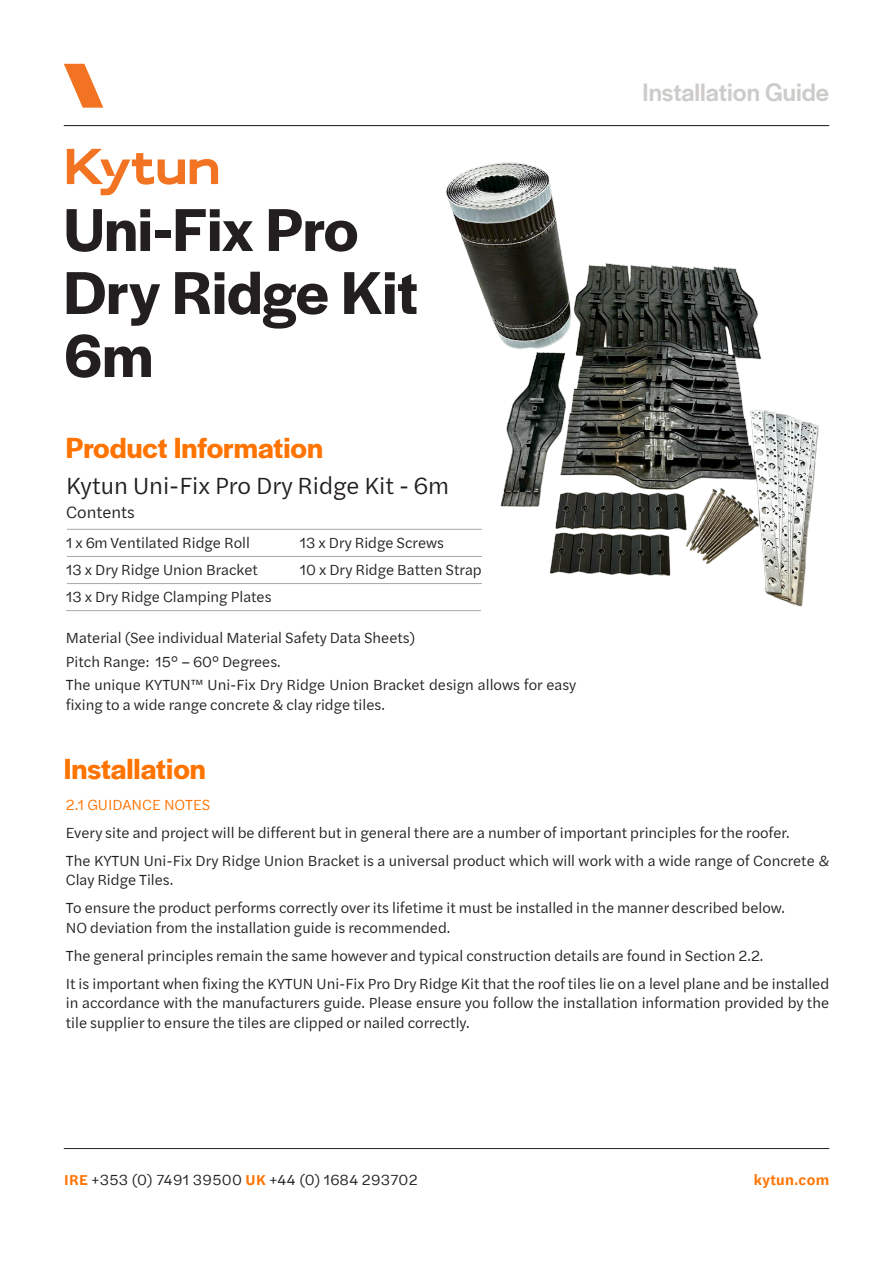
<style>
.page{position:relative;width:893px;height:1263px;background:#fff}
.page>*{position:absolute;margin:0;border:0;box-sizing:border-box;transform-origin:0 0}
.t1{font:600 63px "Halyard Display";letter-spacing:-.005em;color:#231f20}
.t2{font:600 30px "Halyard Display";color:#ff7300}
.H3_White{font:500 25.95px "Halyard Display";color:#ceccca}
.t3{font:24px "Halyard Text";color:#231f20}
.t4{font:16.8px "Halyard Text";color:#231f20}
.H3_White-2{font:15px/19.5px "Halyard Text";color:#231f20}
.H3_White-3{font:15px "Halyard Text";letter-spacing:.02em;color:#231f20}
.t5{font:15px "Halyard Text";color:#ff7300}
.H3_White-4{font:600 15px "Halyard Text";letter-spacing:.02em;color:#ff7300}
.s1{font-weight:600;color:#ff7300}
</style>
<div class="page">
<hr style="left:67px;top:529px;width:415px;height:1px;background:#a3a9ad">
<hr style="left:67px;top:556px;width:415px;height:1px;background:#a3a9ad">
<hr style="left:67px;top:583px;width:415px;height:1px;background:#a3a9ad">
<hr style="left:66px;top:610px;width:415px;height:1px;background:#a3a9ad">
<img style="left:431px;top:162px;width:388px;height:450px">
<svg style="left:64px;top:64px;width:39px;height:44px"></svg>
<hr style="left:64px;top:125px;width:765px;height:1px;background:#231f20">
<hr style="left:64px;top:1148px;width:765px;height:1px;background:#231f20">
<svg style="left:67px;top:149px;width:151px;height:46px"></svg>
<p class="t1" style="left:64px;top:185px;width:296px">Uni-Fix Pro</p>
<p class="t1" style="left:64px;top:248px;width:356px">Dry Ridge Kit</p>
<p class="t1" style="left:64px;top:311px;width:91px">6m</p>
<p class="t2" style="left:66px;top:426px;width:259px">Product Information</p>
<p class="t3" style="left:66px;top:468px;width:385px">Kytun Uni-Fix Pro Dry Ridge Kit - 6m</p>
<p class="t4" style="left:66px;top:500px;width:70px">Contents</p>
<p class="H3_White-2" style="left:66px;top:533px;width:185px">1 x 6m Ventilated Ridge Roll</p>
<p class="H3_White-2" style="left:66px;top:560px;width:193px">13 x Dry Ridge Union Bracket</p>
<p class="H3_White-2" style="left:66px;top:587px;width:207px">13 x Dry Ridge Clamping Plates</p>
<p class="H3_White-2" style="left:300px;top:533px;width:146px">13 x Dry Ridge Screws</p>
<p class="H3_White-2" style="left:300px;top:560px;width:184px">10 x Dry Ridge Batten Strap</p>
<p class="H3_White-2" style="left:66px;top:627px;width:351px">Material (See individual Material Safety Data Sheets)</p>
<p class="H3_White-2" style="left:66px;top:651px;width:216px">Pitch Range: 15° – 60° Degrees.</p>
<p class="H3_White-2" style="left:66px;top:675px;width:512px">The unique KYTUN™ Uni-Fix Dry Ridge Union Bracket design allows for easy fixing to a wide range concrete &amp; clay ridge tiles.</p>
<p class="t2" style="left:64px;top:747px;width:144px">Installation</p>
<p class="H3_White" style="left:642px;top:74px;width:188px">Installation Guide</p>
<p class="t5" style="left:66px;top:794px;width:146px">2.1 GUIDANCE NOTES</p>
<p class="H3_White-2" style="left:66px;top:822px;width:725px">Every site and project will be different but in general there are a number of important principles for the roofer.</p>
<p class="H3_White-2" style="left:66px;top:850px;width:765px">The KYTUN Uni-Fix Dry Ridge Union Bracket is a universal product which will work with a wide range of Concrete &amp;<br>Clay Ridge Tiles.</p>
<p class="H3_White-2" style="left:66px;top:897px;width:721px">To ensure the product performs correctly over its lifetime it must be installed in the manner described below.</p>
<p class="H3_White-2" style="left:66px;top:917px;width:386px">NO deviation from the installation guide is recommended.</p>
<p class="H3_White-2" style="left:66px;top:945px;width:699px">The general principles remain the same however and typical construction details are found in Section 2.2.</p>
<p class="H3_White-2" style="left:66px;top:973px;width:765px;text-align:justify">It is important when fixing the KYTUN Uni-Fix Pro Dry Ridge Kit that the roof tiles lie on a level plane and be installed in accordance with the manufacturers guide. Please ensure you follow the installation information provided by the tile supplier to ensure the tiles are clipped or nailed correctly.</p>
<p class="H3_White-3" style="left:64px;top:1169px;width:355px"><span class="s1">IRE</span> +353 (0) 7491 39500 <span class="s1">UK</span> +44 (0) 1684 293702</p>
<p class="H3_White-4" style="left:754px;top:1168px;width:77px">kytun.com</p>
</div>
